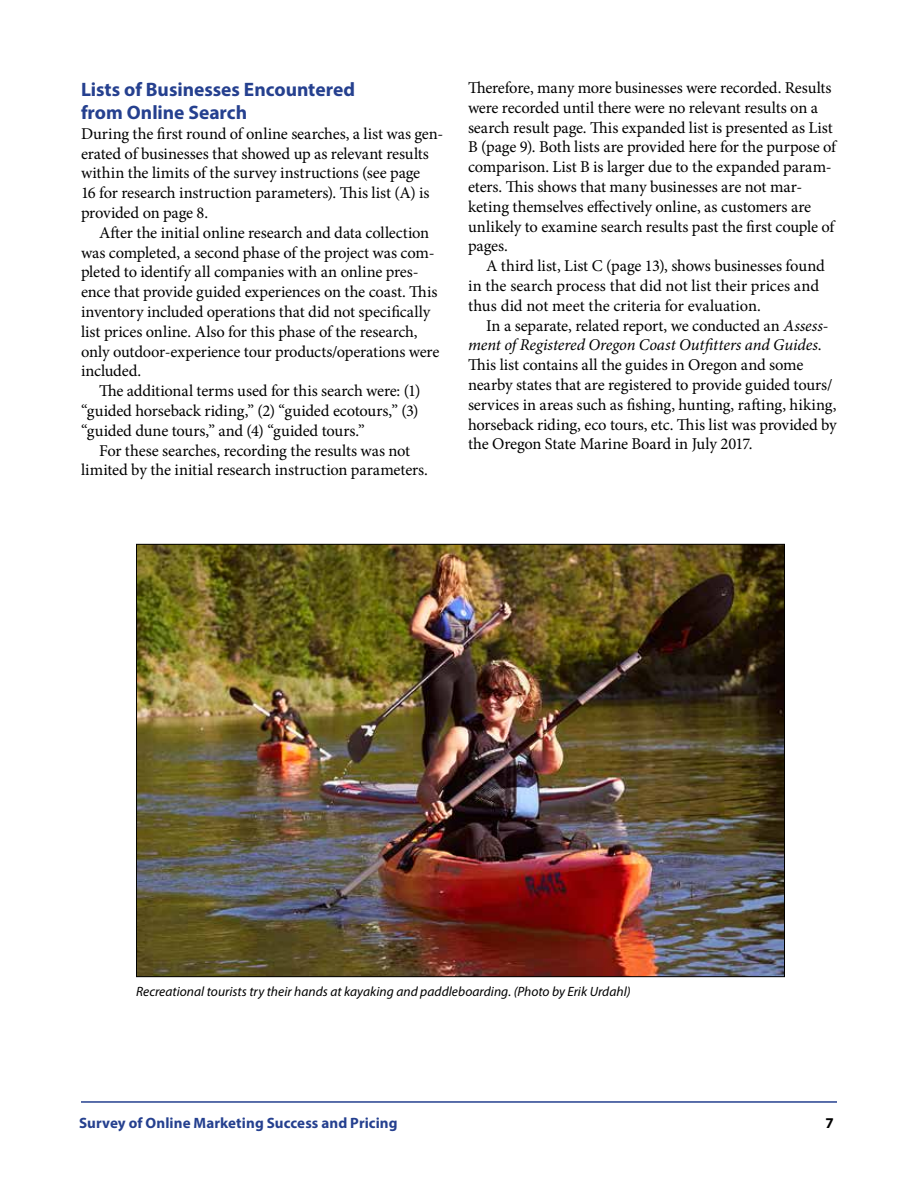
<style>
.page{position:relative;width:918px;height:1188px;background:#fff}
.page>*{position:absolute;margin:0;border:0;box-sizing:border-box;transform-origin:0 0}
.t1{font:700 19.5px/23.4px "Myriad Pro";color:#25408f}
.t2{font:16.5px/19.8px "Minion Pro";letter-spacing:-.005em;color:#000}
.t3{font:700 15px "Myriad Pro";letter-spacing:.005em;color:#25408f}
.t4{font:700 15px "Myriad Pro";color:#000}
.t5{font:italic 13.5px "Myriad Pro";color:#000}
.s1{font-style:italic}
</style>
<div class="page">
<hr style="left:81px;top:1101px;width:756px;height:2px;background:#25408f">
<img style="left:138px;top:546px;width:645px;height:429px">
<p class="t1" style="left:81px;top:77px;width:276px">Lists of Businesses Encountered from Online Search</p>
<p class="t2" style="left:81px;top:124px;width:364px">During the frst round of online searches, a list was gen&shy;erated of businesses that showed up as relevant results within the limits of the survey instructions (see page<br>16 for research instruction parameters). Tis list (A) is provided on page 8.</p>
<p class="t2" style="left:81px;top:223px;width:360px;text-indent:18px">Afer the initial online research and data collection was completed, a second phase of the project was com&shy;pleted to identify all companies with an online pres&shy;ence that provide guided experiences on the coast. Tis inventory included operations that did not specifcally list prices online. Also for this phase of the research, only outdoor-experience tour products/operations were included.</p>
<p class="t2" style="left:81px;top:381px;width:341px;text-align:justify;text-indent:18px">Te additional terms used for this search were: (1) “guided horseback riding,” (2) “guided ecotours,” (3) “guided dune tours,” and (4) “guided tours.”</p>
<p class="t2" style="left:81px;top:441px;width:348px;text-align:center">For these searches, recording the results was not limited by the initial research instruction parameters.</p>
<p class="t2" style="left:468px;top:78px;width:371px">Terefore, many more businesses were recorded. Results were recorded until there were no relevant results on a search result page. Tis expanded list is presented as List B (page 9). Both lists are provided here for the purpose of comparison. List B is larger due to the expanded param&shy;eters. Tis shows that many businesses are not mar&shy;keting themselves efectively online, as customers are unlikely to examine search results past the frst couple of pages.</p>
<p class="t2" style="left:468px;top:256px;width:359px;text-indent:18px">A third list, List C (page 13), shows businesses found in the search process that did not list their prices and thus did not meet the criteria for evaluation.</p>
<p class="t2" style="left:468px;top:315px;width:370px;text-indent:18px">In a separate, related report, we conducted an <span class="s1">Assess&shy;ment ofRegistered Oregon Coast Outftters and Guides</span>.<br>Tis list contains all the guides in Oregon and some nearby states that are registered to provide guided tours/ services in areas such as fshing, hunting, rafing, hiking, horseback riding, eco tours, etc. Tis list was provided by the Oregon State Marine Board in July 2017.</p>
<p class="t5" style="left:136px;top:983px;width:496px">Recreational tourists try their hands at kayaking and paddleboarding. (Photo by Erik Urdahl)</p>
<p class="t3" style="left:79px;top:1113px;width:320px">Survey of Online Marketing Success and Pricing</p>
<p class="t4" style="left:825px;top:1113px;width:10px">7</p>
</div>
